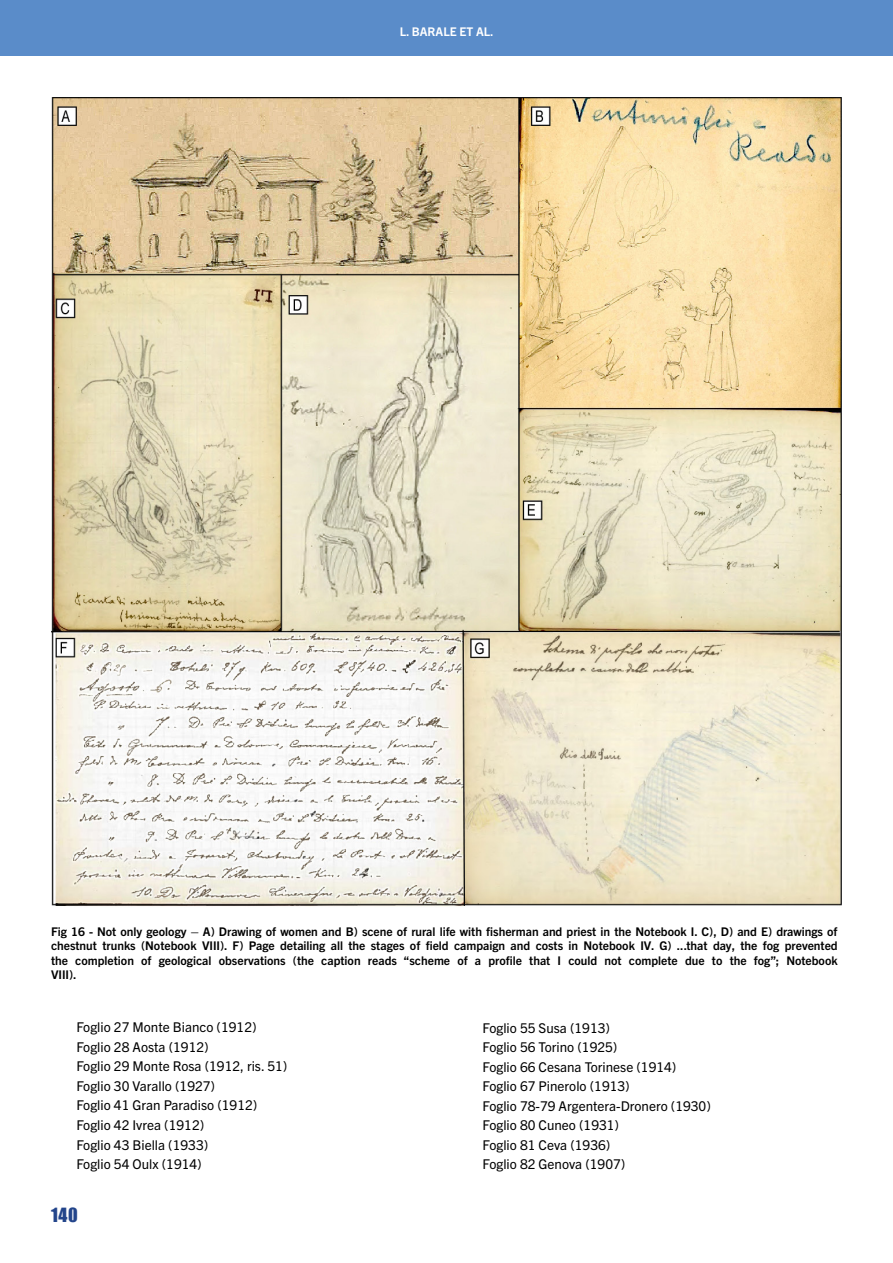
<style>
.page{position:relative;width:893px;height:1263px;background:#fff}
.page>*{position:absolute;margin:0;border:0;box-sizing:border-box;transform-origin:0 0}
.t1{font:18px "Impact";color:#23458b}
.t2{font:13.5px/19.6px "Trade Gothic Next LT Pro";color:#000}
.t3{font:700 12px/14.2px "Trade Gothic Next LT Pro";color:#000;text-align:justify}
.t4{font:700 12px "Trade Gothic Next LT Pro";color:#fff}
</style>
<div class="page">
<div style="left:0;top:0;width:893px;height:55px;background:#5a8cc9"></div>
<img style="left:51px;top:98px;width:791px;height:809px">
<p class="t4" style="left:400px;top:23px;width:95px">L. BARALE ET AL.</p>
<p class="t3" style="left:51px;top:924px;width:788px">Fig 16 - Not only geology – A) Drawing of women and B) scene of rural life with fisherman and priest in the Notebook I. C), D) and E) drawings of chestnut trunks (Notebook VIII). F) Page detailing all the stages of field campaign and costs in Notebook IV. G) ...that day, the fog prevented the completion of geological observations (the caption reads “scheme of a profile that I could not complete due to the fog”; Notebook VIII).</p>
<p class="t2" style="left:77px;top:1016px;width:212px">Foglio 27 Monte Bianco (1912)<br>Foglio 28 Aosta (1912)<br>Foglio 29 Monte Rosa (1912, ris. 51)<br>Foglio 30 Varallo (1927)<br>Foglio 41 Gran Paradiso (1912)<br>Foglio 42 Ivrea (1912)<br>Foglio 43 Biella (1933)<br>Foglio 54 Oulx (1914)</p>
<p class="t2" style="left:483px;top:1017px;width:230px">Foglio 55 Susa (1913)<br>Foglio 56 Torino (1925)<br>Foglio 66 Cesana Torinese (1914)<br>Foglio 67 Pinerolo (1913)<br>Foglio 78-79 Argentera-Dronero (1930)<br>Foglio 80 Cuneo (1931)<br>Foglio 81 Ceva (1936)<br>Foglio 82 Genova (1907)</p>
<h1 class="t1" style="left:51px;top:1201px;width:28px">140</h1>
</div>
